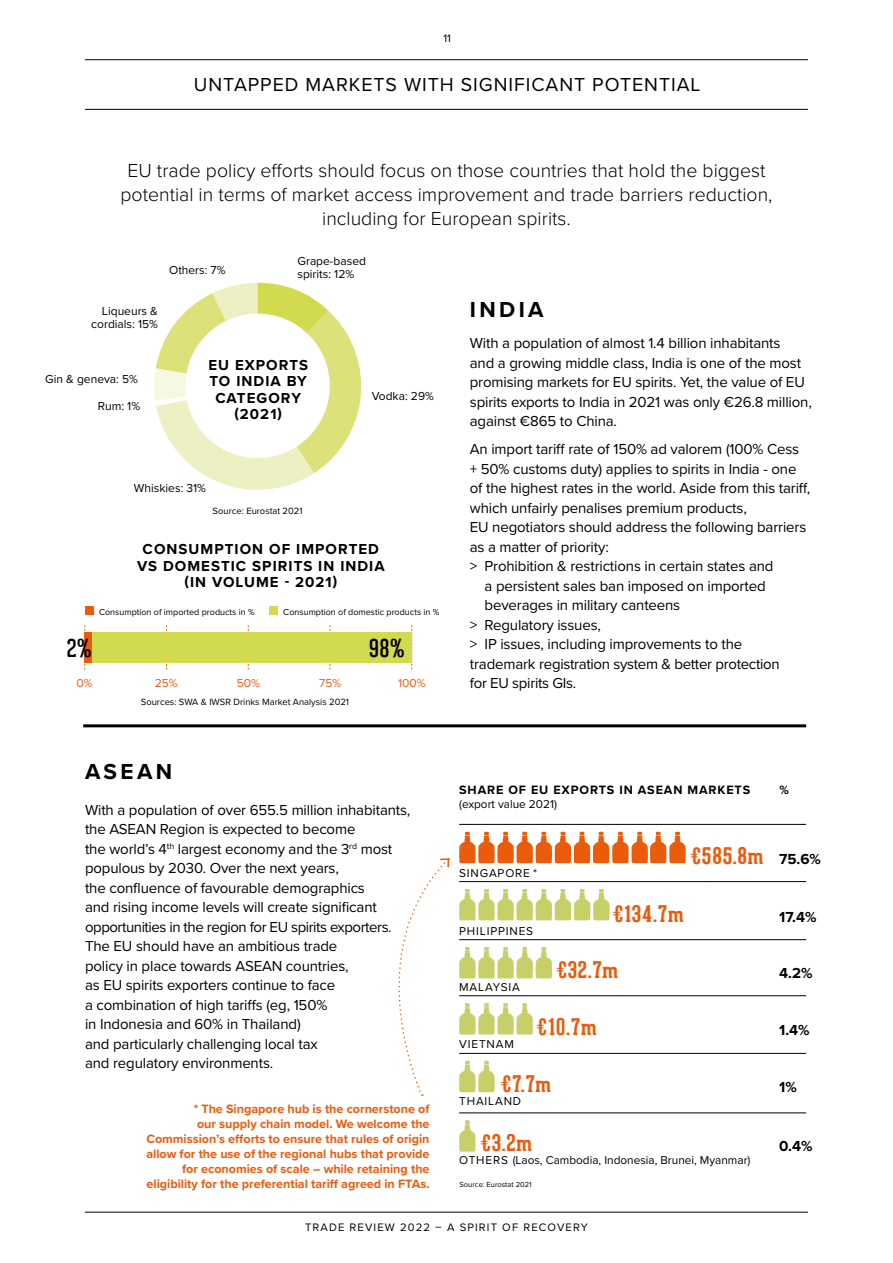
<style>
.page{position:relative;width:893px;height:1263px;background:#fff}
.page>*{position:absolute;margin:0;border:0;box-sizing:border-box;transform-origin:0 0}
.t1{font:24px "Geared Slab";color:#000}
.t2{font:700 22.5px "Proxima Nova";letter-spacing:.15em;color:#000}
.t3{font:700 22.35px "Geared Slab";letter-spacing:.03em;color:#ea5b0b}
.t4{font:300 19.5px/24px "Proxima Nova";color:#000;text-align:center}
.t5{font:19.5px "Proxima Nova";letter-spacing:.05em;color:#000}
.t6{font:15px/19.5px "Proxima Nova";letter-spacing:-.01em;color:#000}
.t7{font:700 15px/16.5px "Proxima Nova";letter-spacing:.07em;color:#000;text-align:center}
.t8{font:700 12.6px/15px "Proxima Nova";color:#ea5b0b;text-align:right}
.t9{font:700 12.6px "Proxima Nova";letter-spacing:.07em;color:#000}
.t10{font:12px/13.5px "Proxima Nova";color:#000;text-align:right}
.t11{font:12px "Proxima Nova";color:#ea5b0b}
.t12{font:11.85px "Proxima Nova";color:#000}
.t13{font:11.85px "Proxima Nova";letter-spacing:.07em;color:#000}
.t14{font:11.25px "Proxima Nova";letter-spacing:.1em;color:#000}
.t15{font:9.45px "Proxima Nova";color:#000}
.t16{font:9px "Proxima Nova";color:#000}
.t17{font:7.5px "Proxima Nova";color:#000}
.s1{font-family:"Proxima Nova";font-size:15px;color:#000}
</style>
<div class="page">
<hr style="left:85px;top:1212px;width:723px;height:1px;background:#000">
<hr style="left:85px;top:59px;width:723px;height:1px;background:#000">
<hr style="left:85px;top:109px;width:723px;height:1px;background:#000">
<hr style="left:83px;top:724px;width:723px;height:3px;background:#000">
<svg style="left:398px;top:858px;width:52px;height:238px"></svg>
<hr style="left:459px;top:824px;width:347px;height:1px;background:#000">
<hr style="left:459px;top:881px;width:347px;height:1px;background:#000">
<svg style="left:459px;top:831px;width:227px;height:32px"></svg>
<hr style="left:459px;top:939px;width:347px;height:1px;background:#000">
<svg style="left:459px;top:947px;width:93px;height:31px"></svg>
<hr style="left:459px;top:995px;width:347px;height:1px;background:#000">
<svg style="left:459px;top:1003px;width:74px;height:31px"></svg>
<hr style="left:459px;top:1053px;width:347px;height:1px;background:#000">
<hr style="left:459px;top:1112px;width:347px;height:1px;background:#000">
<svg style="left:459px;top:1060px;width:36px;height:32px"></svg>
<svg style="left:459px;top:1120px;width:17px;height:32px"></svg>
<svg style="left:459px;top:889px;width:151px;height:31px"></svg>
<svg style="left:154px;top:283px;width:208px;height:207px"></svg>
<div style="left:85px;top:606px;width:9px;height:9px;background:#ea5b0b"></div>
<div style="left:269px;top:606px;width:9px;height:9px;background:#d2db4d"></div>
<div style="left:92px;top:632px;width:320px;height:30px;background:#d2db4d"></div>
<div style="left:85px;top:632px;width:7px;height:30px;background:#ea5b0b"></div>
<p class="t14" style="left:443px;top:30px;width:9px">11</p>
<h3 class="t5" style="left:194px;top:70px;width:508px">UNTAPPED MARKETS WITH SIGNIFICANT POTENTIAL</h3>
<h3 class="t4" style="left:120px;top:157px;width:653px">EU trade policy efforts should focus on those countries that hold the biggest potential in terms of market access improvement and trade barriers reduction, including for European spirits.</h3>
<p class="t10" style="left:91px;top:303px;width:68px">Liqueurs &amp; cordials: 15%</p>
<p class="t10" style="left:297px;top:253px;width:70px">Grape-based</p>
<p class="t10" style="left:169px;top:263px;width:58px">Others: 7%</p>
<p class="t10" style="left:297px;top:267px;width:58px">spirits: 12%</p>
<p class="t10" style="left:45px;top:372px;width:94px">Gin &amp; geneva: 5%</p>
<p class="t10" style="left:98px;top:398px;width:44px">Rum: 1%</p>
<p class="t7" style="left:208px;top:356px;width:101px">EU EXPORTS<br>TO INDIA BY<br>CATEGORY (2021)</p>
<p class="t10" style="left:372px;top:389px;width:64px">Vodka: 29%</p>
<p class="t10" style="left:134px;top:481px;width:74px">Whiskies: 31%</p>
<p class="t15" style="left:213px;top:504px;width:91px">Source: Eurostat 2021</p>
<p class="t7" style="left:137px;top:540px;width:249px">CONSUMPTION OF IMPORTED<br>VS DOMESTIC SPIRITS IN INDIA (IN VOLUME - 2021)</p>
<p class="t16" style="left:99px;top:605px;width:157px">Consumption of imported products in %</p>
<p class="t16" style="left:283px;top:605px;width:158px">Consumption of domestic products in %</p>
<h1 class="t1" style="left:67px;top:633px;width:26px">2%</h1>
<h1 class="t1" style="left:369px;top:633px;width:36px">98%</h1>
<p class="t11" style="left:76px;top:674px;width:18px">0%</p>
<p class="t11" style="left:155px;top:674px;width:24px">25%</p>
<p class="t11" style="left:237px;top:674px;width:25px">50%</p>
<p class="t11" style="left:319px;top:674px;width:24px">75%</p>
<p class="t11" style="left:398px;top:674px;width:29px">100%</p>
<p class="t15" style="left:141px;top:694px;width:210px">Sources: SWA &amp; IWSR Drinks Market Analysis 2021</p>
<h2 class="t2" style="left:470px;top:292px;width:75px">INDIA</h2>
<p class="t6" style="left:470px;top:333px;width:343px">With a population of almost 1.4 billion inhabitants<br>and a growing middle class, India is one of the most promising markets for EU spirits. Yet, the value of EU spirits exports to India in 2021 was only €26.8 million, against €865 to China.</p>
<p class="t6" style="left:470px;top:439px;width:331px">An import tariff rate of 150% ad valorem (100% Cess</p>
<p class="t6" style="left:470px;top:458px;width:328px">+ 50% customs duty) applies to spirits in India - one</p>
<p class="t6" style="left:470px;top:478px;width:342px">of the highest rates in the world. Aside from this tariff,</p>
<p class="t6" style="left:470px;top:497px;width:278px">which unfairly penalises premium products,</p>
<p class="t6" style="left:470px;top:517px;width:338px">EU negotiators should address the following barriers</p>
<p class="t6" style="left:470px;top:536px;width:140px">as a matter of priority:</p>
<p class="t6" style="left:470px;top:556px;width:305px">&gt; Prohibition &amp; restrictions in certain states and</p>
<p class="t6" style="left:485px;top:575px;width:282px">a persistent sales ban imposed on imported</p>
<p class="t6" style="left:485px;top:595px;width:197px">beverages in military canteens</p>
<p class="t6" style="left:470px;top:614px;width:133px">&gt; Regulatory issues,</p>
<p class="t6" style="left:470px;top:634px;width:274px">&gt; IP issues, including improvements to the</p>
<p class="t6" style="left:470px;top:653px;width:311px">trademark registration system &amp; better protection</p>
<p class="t6" style="left:470px;top:673px;width:108px">for EU spirits GIs.</p>
<h2 class="t2" style="left:85px;top:754px;width:89px">ASEAN</h2>
<p class="t6" style="left:85px;top:799px;width:327px">With a population of over 655.5 million inhabitants, the ASEAN Region is expected to become<br>the world’s 4<sup>th</sup> largest economy and the 3<sup>rd</sup> most populous by 2030. Over the next years,<br>the confluence of favourable demographics<br>and rising income levels will create significant opportunities in the region for EU spirits exporters.<br>The EU should have an ambitious trade<br>policy in place towards ASEAN countries,<br>as EU spirits exporters continue to face<br>a combination of high tariffs (eg, 150%<br>in Indonesia and 60% in Thailand)<br>and particularly challenging local tax<br>and regulatory environments.</p>
<p class="t8" style="left:146px;top:1101px;width:285px">* The Singapore hub is the cornerstone of<br>our supply chain model. We welcome the Commission’s efforts to ensure that rules of origin allow for the use of the regional hubs that provide for economies of scale – while retaining the eligibility for the preferential tariff agreed in FTAs.</p>
<p class="t9" style="left:459px;top:780px;width:292px">SHARE OF EU EXPORTS IN ASEAN MARKETS</p>
<p class="t12" style="left:459px;top:795px;width:99px">(export value 2021)</p>
<p class="t9" style="left:780px;top:780px;width:11px">%</p>
<p class="t13" style="left:459px;top:864px;width:79px">SINGAPORE *</p>
<p class="t13" style="left:459px;top:922px;width:75px">PHILIPPINES</p>
<p class="t13" style="left:459px;top:978px;width:62px">MALAYSIA</p>
<h3 class="t3" style="left:690px;top:841px;width:132px">€585.8m <span class="s1">75.6%</span></h3>
<h3 class="t3" style="left:612px;top:899px;width:73px">€134.7m</h3>
<p class="t7" style="left:779px;top:908px;width:39px">17.4%</p>
<h3 class="t3" style="left:556px;top:955px;width:63px">€32.7m</h3>
<p class="t7" style="left:779px;top:964px;width:35px">4.2%</p>
<h3 class="t3" style="left:536px;top:1013px;width:62px">€10.7m</h3>
<p class="t7" style="left:779px;top:1022px;width:32px">1.4%</p>
<p class="t13" style="left:459px;top:1035px;width:56px">VIETNAM</p>
<h3 class="t3" style="left:501px;top:1070px;width:52px">€7.7m</h3>
<p class="t7" style="left:779px;top:1078px;width:19px">1%</p>
<p class="t13" style="left:459px;top:1092px;width:63px">THAILAND</p>
<h3 class="t3" style="left:480px;top:1129px;width:53px">€3.2m</h3>
<p class="t7" style="left:779px;top:1138px;width:35px">0.4%</p>
<p class="t12" style="left:459px;top:1151px;width:293px">OTHERS (Laos, Cambodia, Indonesia, Brunei, Myanmar)</p>
<p class="t17" style="left:460px;top:1179px;width:74px">Source: Eurostat 2021</p>
<p class="t14" style="left:305px;top:1218px;width:284px">TRADE REVIEW 2022 – A SPIRIT OF RECOVERY</p>
</div>
